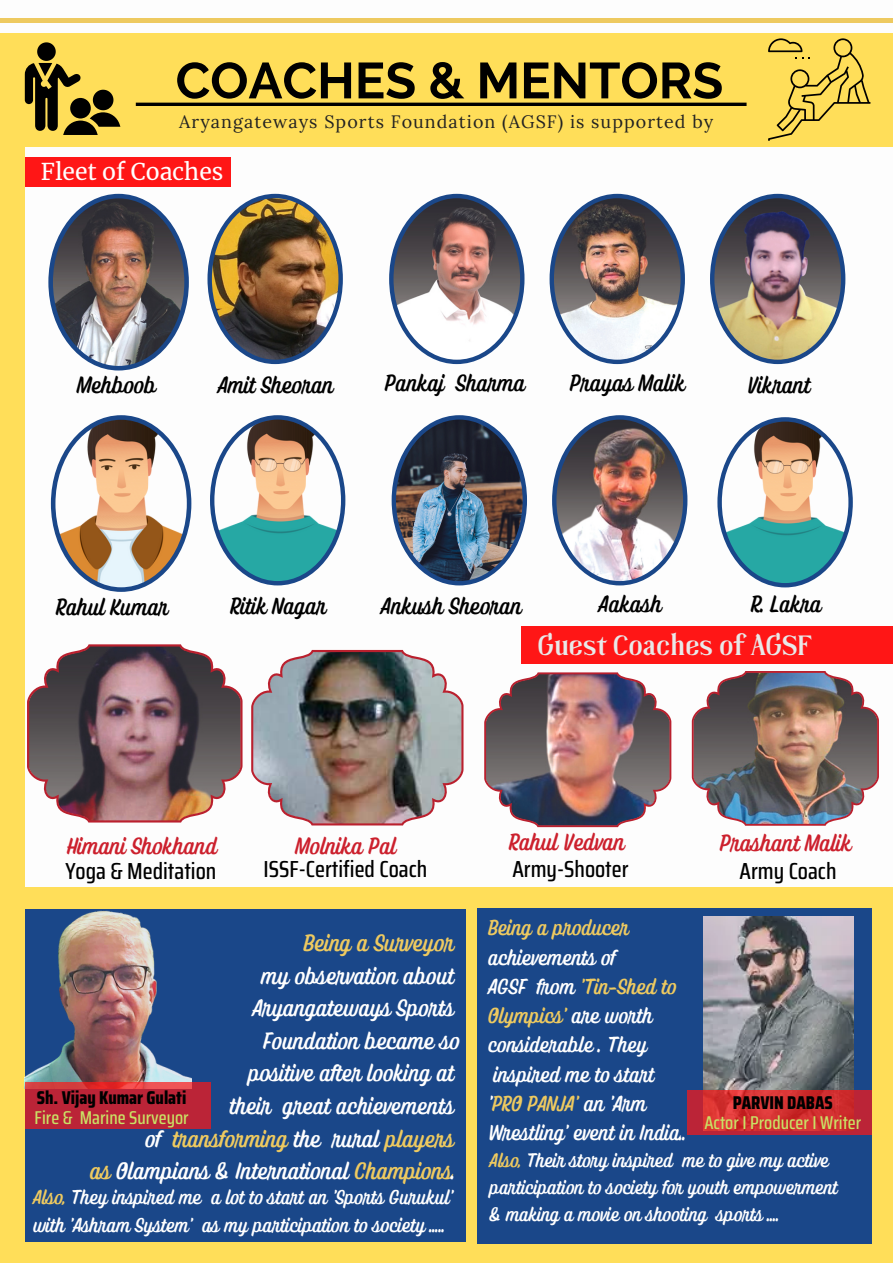
<style>
.page{position:relative;width:893px;height:1264px;background:#fff}
.page>*{position:absolute;margin:0;border:0;box-sizing:border-box;transform-origin:0 0}
.t1{font:700 50.55px "Raleway";color:#000}
.t2{font:700 28.65px "Tropikal";color:#e9e9e9}
.t3{font:23.4px/32.5px "Ayr Tropika Island Script Casual";color:#fff;text-align:right}
.t4{font:23.4px "Ayr Tropika Island Script Casual";color:#eeca60}
.t5{font:23.25px "Ayr Tropika Island Script Casual";color:#000}
.t6{font:500 23.25px "Saira Condensed";color:#000}
.t7{font:23.25px "Ayr Tropika Island Script Casual";color:#cc202d}
.t8{font:22.95px "Merriweather";color:#fff}
.t9{font:21.45px/29.2px "Ayr Tropika Island Script Casual";color:#fff}
.t10{font:21.45px "Ayr Tropika Island Script Casual";color:#eeca60}
.t11{font:19.8px/27.8px "Ayr Tropika Island Script Casual";color:#fff}
.t12{font:19.35px/27px "Ayr Tropika Island Script Casual";color:#fff}
.t13{font:500 18.6px "Saira Condensed";color:#c9e265}
.t14{font:800 18.6px "Saira Condensed";color:#000}
.t15{font:17.85px "Lora";letter-spacing:.06em;color:#222}
.s1{color:#eeca60}
</style>
<div class="page">
<hr style="left:0;top:19px;width:892px;height:3px;background:#eeca60">
<div style="left:0;top:33px;width:892px;height:113px;background:#ffde59"></div>
<hr style="left:136px;top:103px;width:610px;height:3px;background:#000">
<div style="left:6px;top:886px;width:886px;height:376px;background:#ffde59"></div>
<svg style="left:25px;top:42px;width:95px;height:93px"></svg>
<svg style="left:768px;top:38px;width:102px;height:103px"></svg>
<div style="left:10px;top:158px;width:220px;height:29px;background:#ff1616"></div>
<div style="left:0;top:132px;width:25px;height:1130px;background:#ffde59"></div>
<img style="left:48px;top:194px;width:141px;height:176px">
<img style="left:207px;top:194px;width:136px;height:170px">
<svg style="left:389px;top:194px;width:135px;height:170px"></svg>
<img style="left:549px;top:194px;width:136px;height:170px">
<img style="left:710px;top:194px;width:135px;height:170px">
<svg style="left:51px;top:415px;width:140px;height:177px"></svg>
<svg style="left:210px;top:415px;width:135px;height:170px"></svg>
<img style="left:391px;top:415px;width:136px;height:170px">
<img style="left:552px;top:415px;width:135px;height:170px">
<div style="left:521px;top:626px;width:371px;height:37px;background:#ff1616"></div>
<svg style="left:27px;top:644px;width:215px;height:178px;background:#876e71"></svg>
<img style="left:251px;top:650px;width:212px;height:175px">
<img style="left:484px;top:672px;width:187px;height:155px">
<img style="left:691px;top:671px;width:187px;height:154px">
<svg style="left:717px;top:417px;width:135px;height:170px"></svg>
<div style="left:477px;top:908px;width:394px;height:335px;background:#1a4789"></div>
<div style="left:25px;top:909px;width:440px;height:333px;background:#1a4789"></div>
<img style="left:25px;top:910px;width:166px;height:171px">
<img style="left:703px;top:916px;width:149px;height:174px">
<svg style="left:687px;top:1090px;width:184px;height:44px;background:#ce2d31"></svg>
<svg style="left:25px;top:1081px;width:185px;height:47px;background:#bf2a3a"></svg>
<h1 class="t1" style="left:175px;top:51px;width:549px">COACHES &amp; MENTORS</h1>
<p class="t15" style="left:179px;top:110px;width:535px">Aryangateways Sports Foundation (AGSF) is supported by</p>
<p class="t8" style="left:41px;top:157px;width:184px">Fleet of Coaches</p>
<p class="t5" style="left:77px;top:370px;width:80px">Mehboob</p>
<p class="t5" style="left:217px;top:370px;width:117px">Amit Sheoran</p>
<p class="t5" style="left:384px;top:367px;width:142px">Pankaj Sharma</p>
<p class="t5" style="left:569px;top:367px;width:117px">Prayas Malik</p>
<p class="t5" style="left:747px;top:369px;width:64px">Vikrant</p>
<p class="t5" style="left:55px;top:591px;width:114px">Rahul Kumar</p>
<p class="t5" style="left:230px;top:591px;width:97px">Ritik Nagar</p>
<p class="t5" style="left:380px;top:591px;width:142px">Ankush Sheoran</p>
<p class="t5" style="left:598px;top:589px;width:64px">Aakash</p>
<p class="t2" style="left:537px;top:633px;width:276px">Guest Coaches of AGSF</p>
<p class="t5" style="left:750px;top:589px;width:72px">R. Lakra</p>
<p class="t7" style="left:66px;top:830px;width:151px">Himani Shokhand</p>
<p class="t7" style="left:295px;top:830px;width:102px">Molnika Pal</p>
<p class="t7" style="left:508px;top:826px;width:117px">Rahul Vedvan</p>
<p class="t7" style="left:719px;top:828px;width:133px">Prashant Malik</p>
<p class="t6" style="left:65px;top:852px;width:152px">Yoga &amp; Meditation</p>
<p class="t6" style="left:263px;top:850px;width:165px">ISSF-Certified Coach</p>
<p class="t6" style="left:512px;top:850px;width:118px">Army-Shooter</p>
<p class="t6" style="left:739px;top:852px;width:98px">Army Coach</p>
<p class="t4" style="left:303px;top:927px;width:152px">Being a Surveyor</p>
<p class="t3" style="left:89px;top:958px;width:371px">my observation about<br>Aryangateways Sports<br>Foundation became so<br>positive after looking at<br>their great achievements<br>of <span class="s1">transforming</span> the rural <span class="s1">players<br>as</span> Olampians &amp; International <span class="s1">Champions</span>.</p>
<p class="t14" style="left:37px;top:1083px;width:151px">Sh. Vijay Kumar Gulati</p>
<p class="t13" style="left:35px;top:1103px;width:156px">Fire &amp; Marine Surveyor</p>
<p class="t11" style="left:33px;top:1183px;width:421px"><span class="s1">Also,</span> They inspired me a lot to start an 'Sports Gurukul' with 'Ashram System' as my participation to society .....</p>
<p class="t10" style="left:488px;top:913px;width:142px">Being a producer</p>
<p class="t9" style="left:488px;top:942px;width:200px">achievements of<br>AGSF from <span class="s1">'Tin-Shed to<br>Olympics'</span> are worth considerable . They inspired me to start '<span class="s1">PRO PANJA'</span> an 'Arm<br>Wrestling' event in India..</p>
<p class="t12" style="left:489px;top:1146px;width:349px"><span class="s1">Also,</span> Their story inspired me to give my active participation to society for youth empowerment &amp; making a movie on shooting sports ....</p>
<p class="t14" style="left:732px;top:1087px;width:101px">PARVIN DABAS</p>
<p class="t13" style="left:704px;top:1107px;width:158px">Actor I Producer I Writer</p>
</div>
